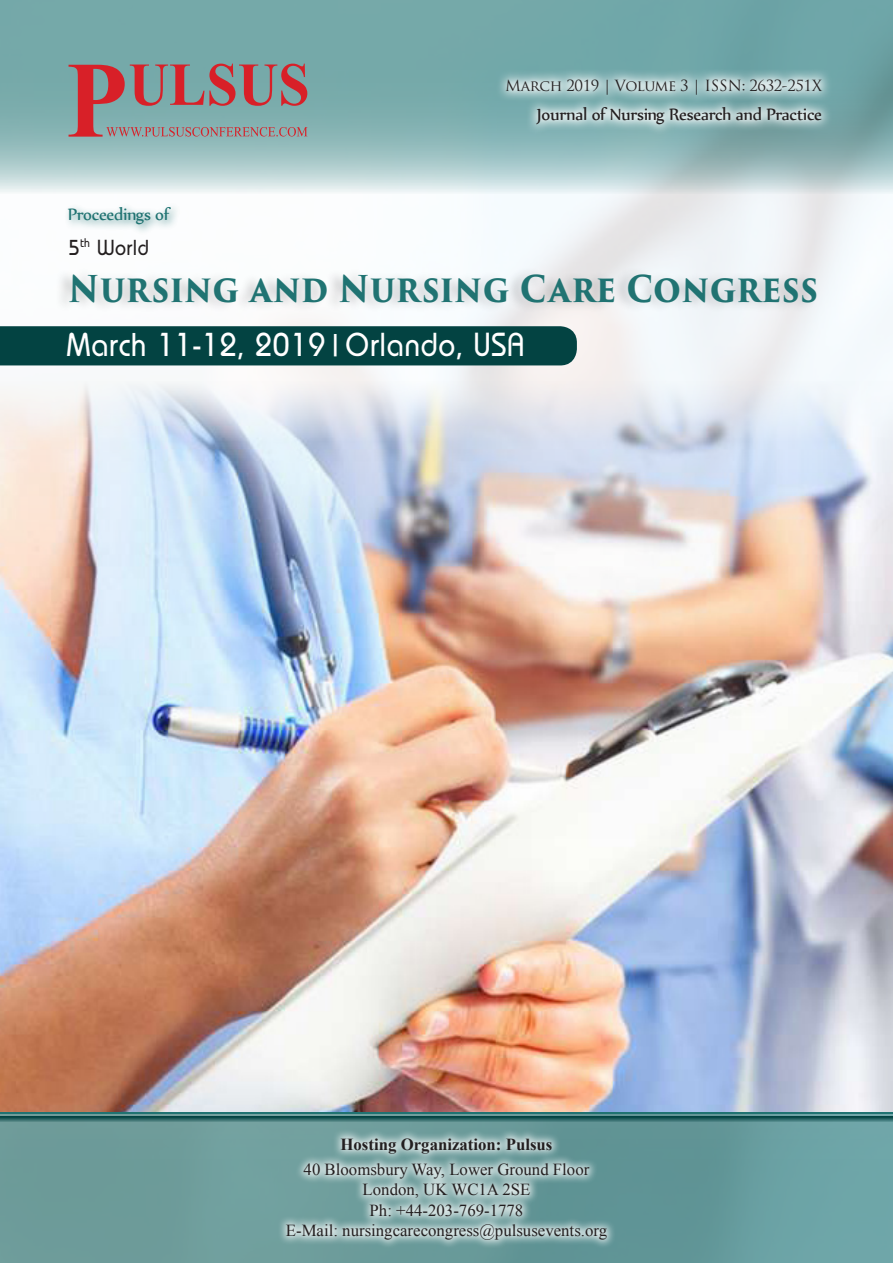
<style>
.page{position:relative;width:893px;height:1263px;background:#fff}
.page>*{position:absolute;margin:0;border:0;box-sizing:border-box;transform-origin:0 0}
.t1{font:700 36px "Trajan Pro 3";letter-spacing:.02em;color:#207372;scale:.9 1}
.t2{font:34.5px "Opal";letter-spacing:.02em;color:#fff;scale:.9 1}
.t3{font:22.5px "Opal";letter-spacing:.02em;color:#231f20;scale:.9 1}
.t4{font:19.8px "Nyala";letter-spacing:-.01em;color:#231f20}
.t5{font:19.8px "Nyala";letter-spacing:-.01em;color:#207372}
.t6{font:16.8px "Times New Roman";color:#231f20}
.t7{font:700 16.8px "Times New Roman";color:#231f20}
.t8{font:15px "Trajan Pro";letter-spacing:-.03em;color:#231f20}
</style>
<div class="page">
<img style="left:0;top:0;width:893px;height:1263px">
<svg style="left:69px;top:64px;width:239px;height:73px;background:#958688"></svg>
<div style="left:64px;top:203px;width:118px;height:32px;background:#207372;opacity:.75"></div>
<div style="left:54px;top:267px;width:763px;height:46px;background:#231f20;opacity:.21"></div>
<div style="left:0;top:326px;width:577px;height:39px;background:#034342"></div>
<hr style="left:0;top:1111px;width:893px;height:3px;background:#207372">
<svg style="left:0;top:1116px;width:893px;height:6px;background:#286261"></svg>
<img style="left:0;top:379px;width:893px;height:732px">
<svg style="left:525px;top:106px;width:308px;height:30px;background:#a2c3c4"></svg>
<svg style="left:495px;top:68px;width:338px;height:38px;background:#96bdbf"></svg>
<div style="left:277px;top:1129px;width:339px;height:120px;background:#fff;opacity:.75"></div>
<p class="t8" style="left:505px;top:76px;width:318px">March 2019 | Volume 3 | ISSN: 2632-251X</p>
<p class="t5" style="left:68px;top:202px;width:103px">Proceedings of</p>
<p class="t3" style="left:69px;top:234px;width:91px">5<sup>th</sup> World</p>
<p class="t4" style="left:537px;top:103px;width:286px">Journal of Nursing Research and Practice</p>
<p class="t1" style="left:69px;top:262px;width:834px">Nursing and Nursing Care Congress</p>
<p class="t2" style="left:67px;top:324px;width:510px">March 11-12, 2019|Orlando, USA</p>
<p class="t7" style="left:340px;top:1132px;width:213px">Hosting Organization: Pulsus</p>
<p class="t6" style="left:304px;top:1158px;width:287px">40 Bloomsbury Way, Lower Ground Floor</p>
<p class="t6" style="left:363px;top:1178px;width:169px">London, UK WC1A 2SE</p>
<p class="t6" style="left:370px;top:1198px;width:155px">Ph: +44-203-769-1778</p>
<p class="t6" style="left:286px;top:1219px;width:323px">E-Mail: nursingcarecongress@pulsusevents.org</p>
</div>
